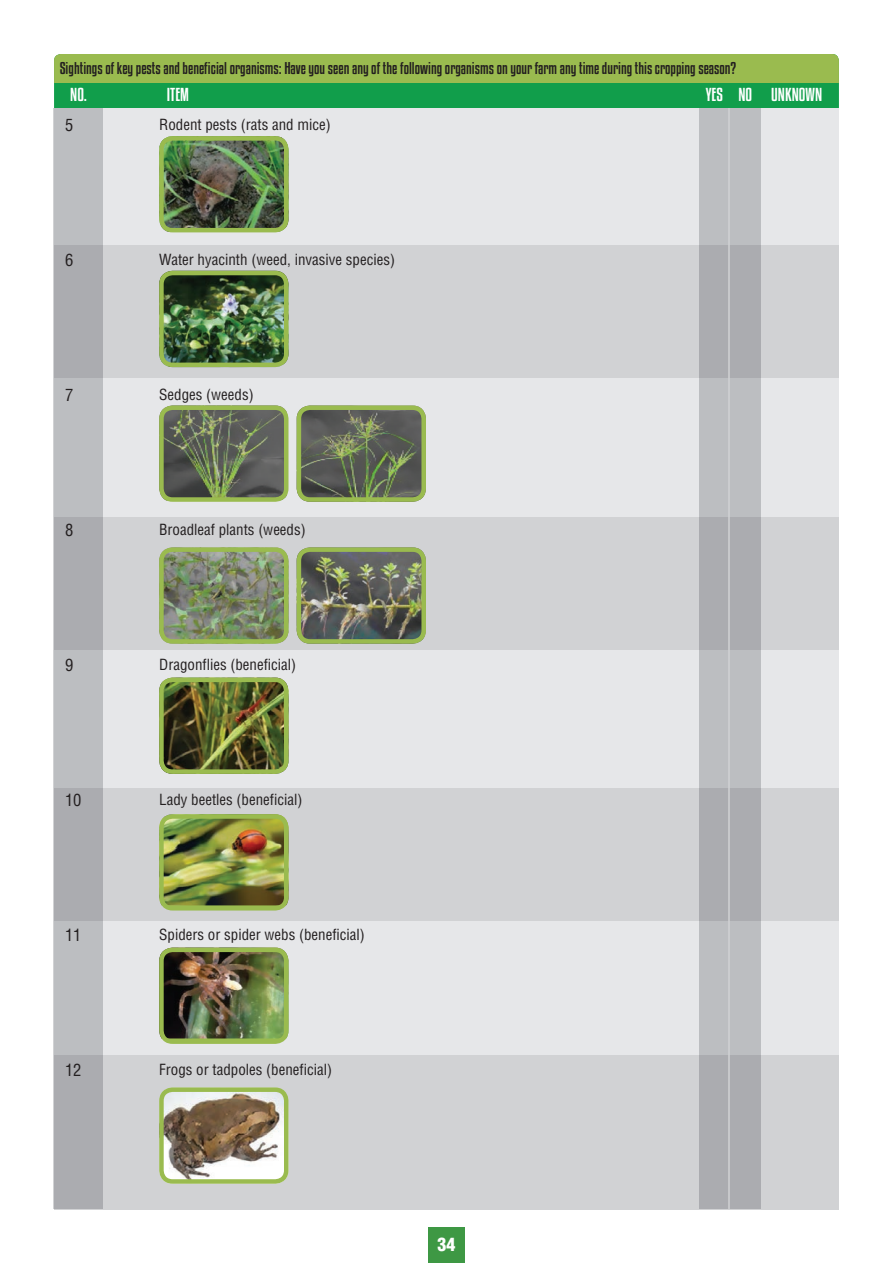
<style>
.page{position:relative;width:893px;height:1263px;background:#fff}
.page>*{position:absolute;margin:0;border:0;box-sizing:border-box;transform-origin:0 0}
.t1{font:900 condensed 18px "Helvetica";color:#fff}
.t2{font:16.5px "Kenyan Coffee Rg";color:#fff}
.t3{font:condensed 16.5px "Helvetica";color:#231f20}
.t4{font:condensed 15px "Helvetica";color:#231f20}
.t5{font:15px "Kenyan Coffee Rg";color:#231f20}
</style>
<div class="page">
<div style="left:54px;top:54px;width:785px;height:68px;background:#119e4b;border-radius:7px"></div>
<div style="left:54px;top:54px;width:785px;height:28px;background:#9abb4f"></div>
<div style="left:54px;top:108px;width:785px;height:1101px;background:#e6e7e9"></div>
<div style="left:54px;top:245px;width:785px;height:133px;background:#d1d2d4"></div>
<div style="left:54px;top:517px;width:785px;height:133px;background:#d1d2d4"></div>
<div style="left:54px;top:788px;width:785px;height:132px;background:#d1d2d4"></div>
<div style="left:54px;top:1055px;width:785px;height:154px;background:#d1d2d4"></div>
<div style="left:699px;top:108px;width:61px;height:1101px;background:linear-gradient(to right,#b3b5b8,#b3b5b8)"></div>
<div style="left:53px;top:108px;width:50px;height:1101px;background:linear-gradient(to right,#b3b5b8,#b3b5b8)"></div>
<hr style="left:728px;top:108px;width:2px;height:1101px;background:#d1d2d4">
<img style="left:164px;top:137px;width:124px;height:95px">
<div style="left:159px;top:136px;width:129px;height:96px;border:4px solid #9abb4f;border-radius:11px"></div>
<img style="left:164px;top:410px;width:123px;height:87px">
<div style="left:159px;top:405px;width:129px;height:97px;border:4px solid #9abb4f;border-radius:11px"></div>
<img style="left:164px;top:552px;width:124px;height:87px">
<div style="left:159px;top:547px;width:129px;height:97px;border:4px solid #9abb4f;border-radius:11px"></div>
<img style="left:164px;top:678px;width:124px;height:91px">
<div style="left:159px;top:678px;width:129px;height:96px;border:4px solid #9abb4f;border-radius:11px"></div>
<img style="left:164px;top:819px;width:124px;height:86px">
<div style="left:159px;top:814px;width:129px;height:96px;border:4px solid #9abb4f;border-radius:11px"></div>
<img style="left:164px;top:952px;width:124px;height:86px">
<div style="left:159px;top:947px;width:129px;height:97px;border:4px solid #9abb4f;border-radius:11px"></div>
<img style="left:164px;top:1092px;width:124px;height:87px">
<div style="left:159px;top:1087px;width:129px;height:97px;border:4px solid #9abb4f;border-radius:11px"></div>
<img style="left:164px;top:271px;width:124px;height:91px">
<div style="left:159px;top:271px;width:129px;height:96px;border:4px solid #9abb4f;border-radius:11px"></div>
<img style="left:297px;top:410px;width:124px;height:87px">
<div style="left:297px;top:405px;width:129px;height:97px;border:4px solid #9abb4f;border-radius:11px"></div>
<img style="left:297px;top:552px;width:124px;height:87px">
<div style="left:297px;top:547px;width:129px;height:97px;border:4px solid #9abb4f;border-radius:11px"></div>
<div style="left:428px;top:1228px;width:37px;height:35px;background:#3e9844"></div>
<p class="t5" style="left:60px;top:59px;width:678px">Sightings of key pests and beneficial organisms: Have you seen any of the following organisms on your farm any time during this cropping season?</p>
<p class="t2" style="left:70px;top:84px;width:18px">NO.</p>
<p class="t2" style="left:167px;top:84px;width:24px">ITEM</p>
<p class="t2" style="left:706px;top:84px;width:19px">YES</p>
<p class="t2" style="left:738px;top:84px;width:15px">NO</p>
<p class="t2" style="left:771px;top:84px;width:52px">UNKNOWN</p>
<p class="t3" style="left:65px;top:114px;width:10px">5</p>
<p class="t4" style="left:159px;top:115px;width:173px">Rodent pests (rats and mice)</p>
<p class="t3" style="left:65px;top:249px;width:10px">6</p>
<p class="t4" style="left:159px;top:250px;width:237px">Water hyacinth (weed, invasive species)</p>
<p class="t3" style="left:65px;top:384px;width:10px">7</p>
<p class="t4" style="left:159px;top:385px;width:96px">Sedges (weeds)</p>
<p class="t3" style="left:65px;top:519px;width:10px">8</p>
<p class="t4" style="left:159px;top:520px;width:148px">Broadleaf plants (weeds)</p>
<p class="t3" style="left:65px;top:654px;width:10px">9</p>
<p class="t4" style="left:159px;top:655px;width:139px">Dragonflies (beneficial)</p>
<p class="t3" style="left:65px;top:789px;width:18px">10</p>
<p class="t4" style="left:159px;top:790px;width:145px">Lady beetles (beneficial)</p>
<p class="t3" style="left:65px;top:924px;width:18px">11</p>
<p class="t4" style="left:159px;top:925px;width:207px">Spiders or spider webs (beneficial)</p>
<p class="t3" style="left:65px;top:1059px;width:18px">12</p>
<p class="t4" style="left:159px;top:1060px;width:174px">Frogs or tadpoles (beneficial)</p>
<p class="t1" style="left:437px;top:1233px;width:19px">34</p>
</div>
